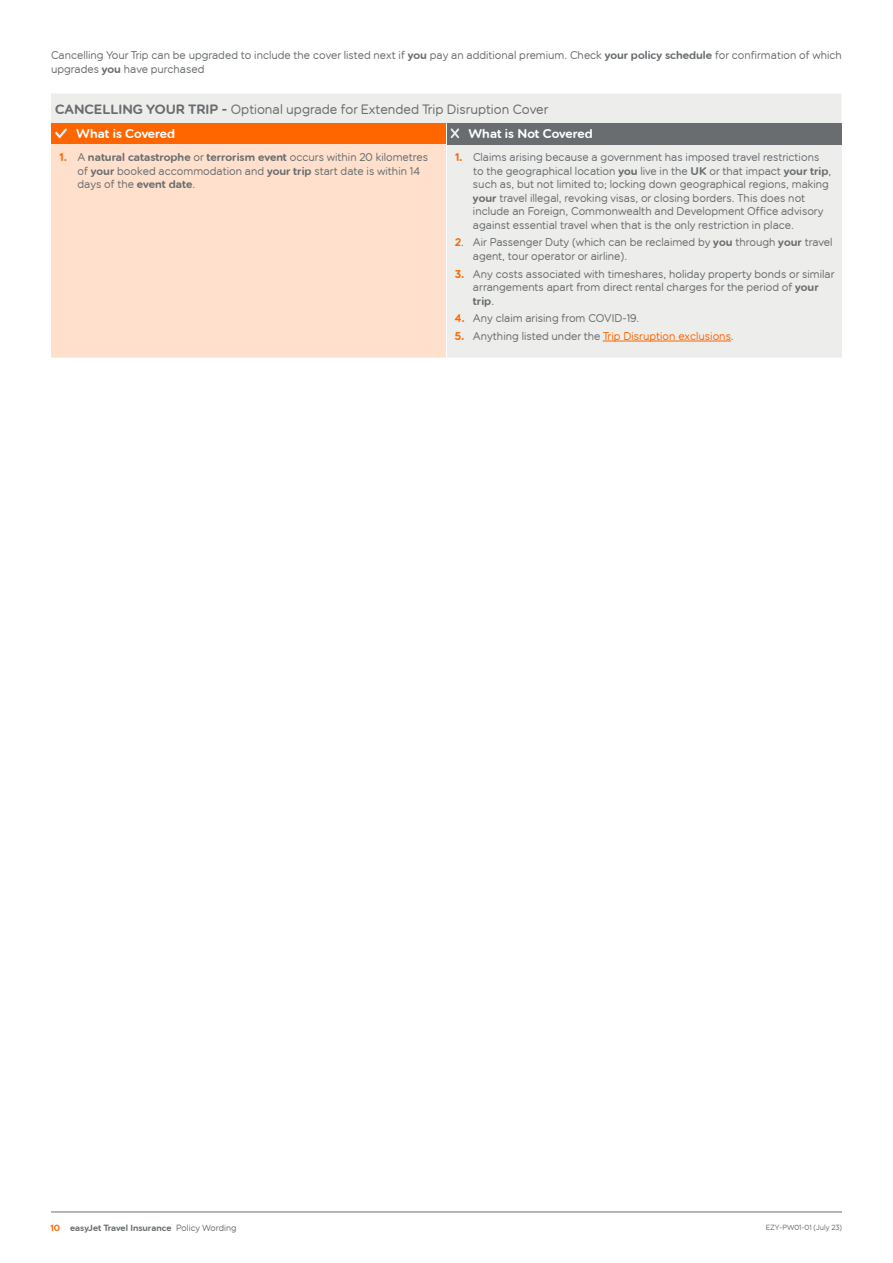
<style>
.page{position:relative;width:893px;height:1263px;background:#fff}
.page>*{position:absolute;margin:0;border:0;box-sizing:border-box;transform-origin:0 0}
.t1{font:13.5px "easy Jet Rounded";color:#696d6f}
.t2{font:12.75px "easy Jet Rounded Demi";color:#fff}
.t3{font:11.25px/13.5px "easy Jet Rounded";color:#696d6f}
.t4{font:11.25px "easy Jet Rounded Demi";color:#696d6f}
.t5{font:11.25px "easy Jet Rounded";color:#f60}
.t6{font:9px "easy Jet Rounded Demi";color:#696d6f}
.t7{font:9px "easy Jet Rounded";color:#696d6f}
.t8{font:7.5px "easy Jet Rounded";color:#696d6f}
.s1{font-family:"easy Jet Rounded Demi"}
.s2{color:#f60}
.s3{font-family:"easy Jet Rounded"}
.s4{font-family:"easy Jet Rounded Demi";color:#f60}
.s5{color:#696d6f}
</style>
<div class="page">
<hr style="left:51px;top:1212px;width:791px;height:1px;background:#696d6f">
<div style="left:51px;top:94px;width:791px;height:264px;background:#ededeb"></div>
<div style="left:51px;top:123px;width:395px;height:22px;background:#f60"></div>
<div style="left:446px;top:123px;width:396px;height:22px;background:#696d6f"></div>
<div style="left:51px;top:145px;width:395px;height:213px;background:#ffe0cc"></div>
<hr style="left:446px;top:145px;width:1px;height:213px;background:#fff">
<svg style="left:55px;top:128px;width:12px;height:10px"></svg>
<svg style="left:446px;top:123px;width:13px;height:22px"></svg>
<hr style="left:603px;top:341px;width:128px;height:1px;background:#f60">
<p class="t3" style="left:51px;top:49px;width:792px">Cancelling Your Trip can be upgraded to include the cover listed next if <span class="s1">you</span> pay an additional premium. Check <span class="s1">your policy schedule</span> for confirmation of which upgrades <span class="s1">you</span> have purchased</p>
<p class="t1" style="left:55px;top:102px;width:495px"><span class="s1">CANCELLING YOUR TRIP -</span> Optional upgrade for Extended Trip Disruption Cover</p>
<p class="t2" style="left:76px;top:126px;width:100px">What is Covered</p>
<p class="t2" style="left:469px;top:126px;width:126px">What is Not Covered</p>
<p class="t4" style="left:60px;top:150px;width:370px"><span class="s2">1.</span> <span class="s3">A</span> natural catastrophe <span class="s3">or</span> terrorism event <span class="s3">occurs within 20 kilometres</span></p>
<p class="t3" style="left:78px;top:164px;width:344px">of <span class="s1">your</span> booked accommodation and <span class="s1">your trip</span> start date is within 14 days of the <span class="s1">event date</span>.</p>
<p class="t3" style="left:473px;top:151px;width:360px;text-indent:-18px"><span class="s4">1.</span> Claims arising because a government has imposed travel restrictions to the geographical location <span class="s1">you</span> live in the <span class="s1">UK</span> or that impact <span class="s1">your trip</span>, such as, but not limited to; locking down geographical regions, making <span class="s1">your</span> travel illegal, revoking visas, or closing borders. This does not include an Foreign, Commonwealth and Development Office advisory against essential travel when that is the only restriction in place.</p>
<p class="t3" style="left:473px;top:236px;width:361px;text-indent:-18px"><span class="s4">2</span>. Air Passenger Duty (which can be reclaimed by <span class="s1">you</span> through <span class="s1">your</span> travel agent, tour operator or airline).</p>
<p class="t3" style="left:455px;top:267px;width:381px;text-align:center"><span class="s4">3.</span> Any costs associated with timeshares, holiday property bonds or similar arrangements apart from direct rental charges for the period of <span class="s1">your</span></p>
<p class="t4" style="left:473px;top:294px;width:23px">trip<span class="s3">.</span></p>
<p class="t3" style="left:455px;top:312px;width:186px"><span class="s4">4.</span> Any claim arising from COVID-19.</p>
<p class="t5" style="left:455px;top:330px;width:280px"><span class="s1">5.</span> <span class="s5">Anything listed under the</span> Trip Disruption exclusions<span class="s5">.</span></p>
<p class="t6" style="left:50px;top:1222px;width:123px"><span class="s2">10</span> easyJet Travel Insurance</p>
<p class="t8" style="left:766px;top:1223px;width:78px">EZY-PW01-01 (July 23)</p>
<p class="t7" style="left:176px;top:1223px;width:62px">Policy Wording</p>
</div>
